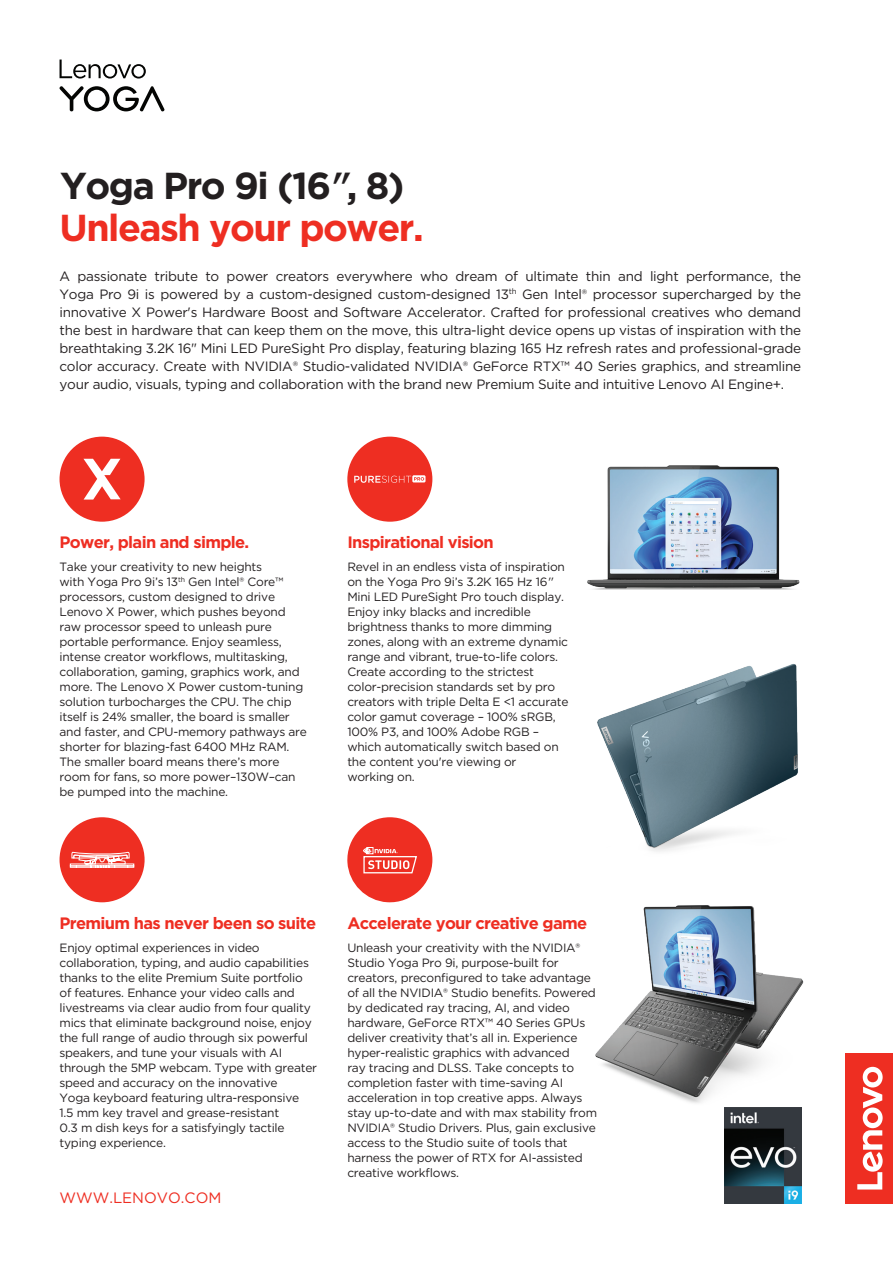
<style>
.page{position:relative;width:893px;height:1263px;background:#fff}
.page>*{position:absolute;margin:0;border:0;box-sizing:border-box;transform-origin:0 0}
.t1{font:700 37.5px "Gotham";letter-spacing:-.04em;color:#ee2e22}
.t2{font:700 37.5px "Gotham";letter-spacing:-.04em;color:#231f20}
.t3{font:700 16.5px "Gotham";letter-spacing:-.04em;color:#ee2e22}
.t4{font:15px "Gotham";color:#ee2e22}
.t5{font:13.5px/18px "Gotham";letter-spacing:-.02em;color:#231f20;text-align:justify}
.t6{font:12px/15px "Gotham";letter-spacing:-.02em;color:#231f20}
.s1{font-weight:500;font-style:italic}
</style>
<div class="page">
<img style="left:597px;top:664px;width:201px;height:188px">
<img style="left:587px;top:465px;width:213px;height:125px">
<div style="left:846px;top:1053px;width:47px;height:150px;background:#ee2e22"></div>
<svg style="left:857px;top:1067px;width:26px;height:122px"></svg>
<svg style="left:60px;top:60px;width:86px;height:19px"></svg>
<svg style="left:59px;top:86px;width:106px;height:25px"></svg>
<img style="left:725px;top:1124px;width:76px;height:79px">
<img style="left:595px;top:905px;width:209px;height:219px">
<div style="left:347px;top:436px;width:85px;height:86px;background:#ee2e22;border-radius:50%"></div>
<svg style="left:354px;top:475px;width:71px;height:8px"></svg>
<div style="left:59px;top:436px;width:86px;height:86px;background:#ee2e22;border-radius:50%"></div>
<svg style="left:83px;top:459px;width:38px;height:41px"></svg>
<div style="left:59px;top:817px;width:86px;height:85px;background:#ee2e22;border-radius:50%"></div>
<svg style="left:70px;top:851px;width:64px;height:17px"></svg>
<svg style="left:347px;top:817px;width:85px;height:86px"></svg>
<h1 class="t2" style="left:60px;top:161px;width:346px">Yoga Pro 9i (16<span class="s1">"</span>, 8)</h1>
<h1 class="t1" style="left:60px;top:203px;width:366px">Unleash your power.</h1>
<p class="t5" style="left:60px;top:266px;width:743px">A passionate tribute to power creators everywhere who dream of ultimate thin and light performance, the Yoga Pro 9i is powered by a custom-designed custom-designed 13<sup>th</sup> Gen Intel® processor supercharged by the innovative X Power's Hardware Boost and Software Accelerator. Crafted for professional creatives who demand the best in hardware that can keep them on the move, this ultra-light device opens up vistas of inspiration with the breathtaking 3.2K 16" Mini LED PureSight Pro display, featuring blazing 165 Hz refresh rates and professional-grade color accuracy. Create with NVIDIA® Studio-validated NVIDIA® GeForce RTX™ 40 Series graphics, and streamline your audio, visuals, typing and collaboration with the brand new Premium Suite and intuitive Lenovo AI Engine+.</p>
<h2 class="t3" style="left:60px;top:531px;width:191px">Power, plain and simple.</h2>
<p class="t6" style="left:60px;top:559px;width:249px">Take your creativity to new heights<br>with Yoga Pro 9i’s 13<sup>th</sup> Gen Intel® Core™ processors, custom designed to drive Lenovo X Power, which pushes beyond raw processor speed to unleash pure portable performance. Enjoy seamless, intense creator workflows, multitasking, collaboration, gaming, graphics work, and more. The Lenovo X Power custom-tuning solution turbocharges the CPU. The chip itself is 24% smaller, the board is smaller and faster, and CPU-memory pathways are shorter for blazing-fast 6400 MHz RAM.<br>The smaller board means there’s more room for fans, so more power–130W–can be pumped into the machine.</p>
<h2 class="t3" style="left:347px;top:531px;width:148px">Inspirational vision</h2>
<p class="t6" style="left:347px;top:559px;width:223px">Revel in an endless vista of inspiration on the Yoga Pro 9i’s 3.2K 165 Hz 16" Mini LED PureSight Pro touch display.<br>Enjoy inky blacks and incredible brightness thanks to more dimming zones, along with an extreme dynamic range and vibrant, true-to-life colors.<br>Create according to the strictest color-precision standards set by pro creators with triple Delta E &lt;1 accurate color gamut coverage – 100% sRGB, 100% P3, and 100% Adobe RGB – which automatically switch based on the content you're viewing or<br>working on.</p>
<h2 class="t3" style="left:60px;top:912px;width:258px">Premium has never been so suite</h2>
<p class="t6" style="left:60px;top:940px;width:259px">Enjoy optimal experiences in video collaboration, typing, and audio capabilities thanks to the elite Premium Suite portfolio of features. Enhance your video calls and livestreams via clear audio from four quality mics that eliminate background noise, enjoy the full range of audio through six powerful speakers, and tune your visuals with AI through the 5MP webcam. Type with greater speed and accuracy on the innovative<br>Yoga keyboard featuring ultra-responsive<br>1.5 mm key travel and grease-resistant<br>0.3 m dish keys for a satisfyingly tactile typing experience.</p>
<p class="t4" style="left:60px;top:1188px;width:163px">WWW.LENOVO.COM</p>
<h2 class="t3" style="left:347px;top:912px;width:241px">Accelerate your creative game</h2>
<p class="t6" style="left:347px;top:940px;width:251px">Unleash your creativity with the NVIDIA® Studio Yoga Pro 9i, purpose-built for creators, preconfigured to take advantage of all the NVIDIA® Studio benefits. Powered by dedicated ray tracing, AI, and video hardware, GeForce RTX™ 40 Series GPUs deliver creativity that’s all in. Experience hyper-realistic graphics with advanced<br>ray tracing and DLSS. Take concepts to completion faster with time-saving AI acceleration in top creative apps. Always stay up-to-date and with max stability from NVIDIA® Studio Drivers. Plus, gain exclusive access to the Studio suite of tools that harness the power of RTX for AI-assisted creative workflows.</p>
</div>
